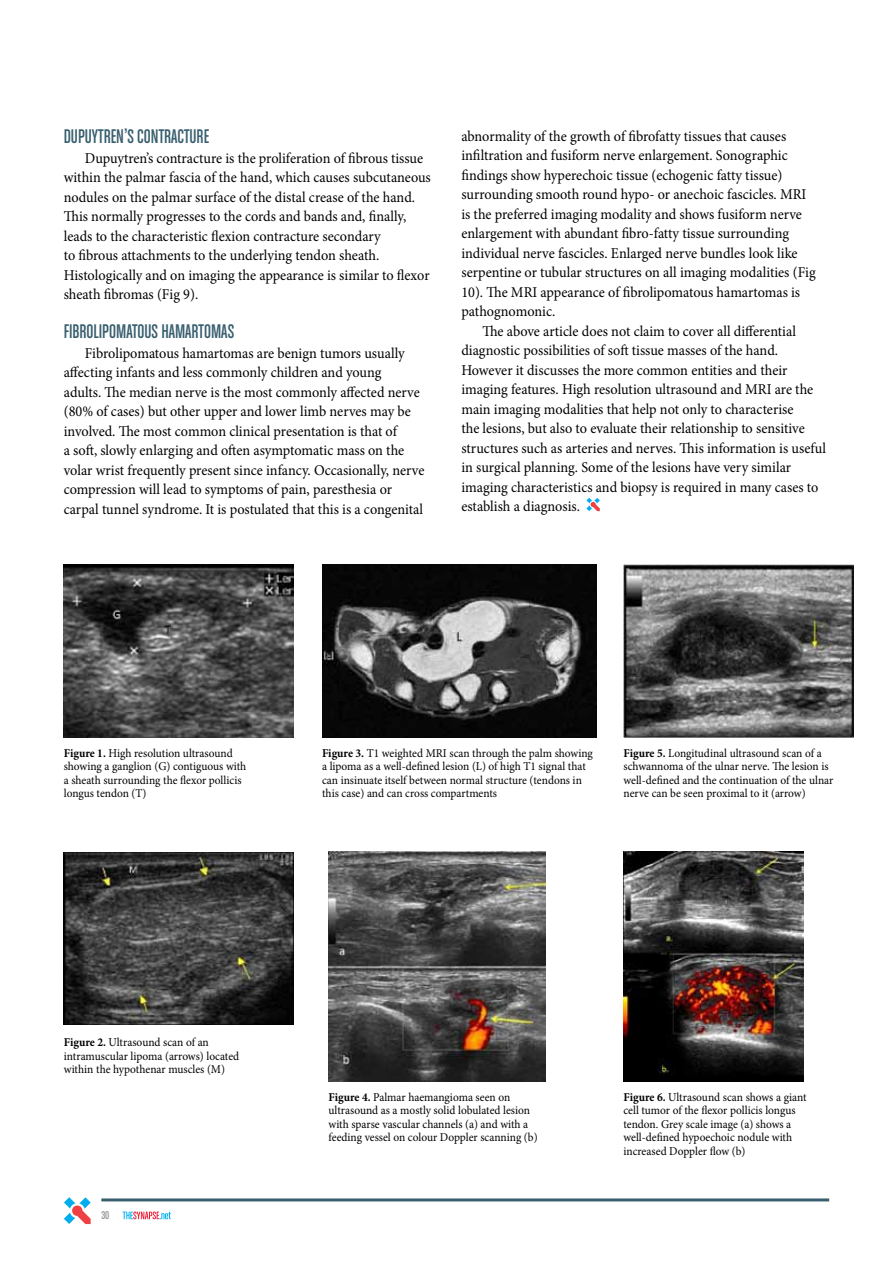
<style>
.page{position:relative;width:893px;height:1263px;background:#fff}
.page>*{position:absolute;margin:0;border:0;box-sizing:border-box;transform-origin:0 0}
.t1{font:21px "Chalet Comprime Cologne Eighty";color:#395f6f;scale:.95 1}
.t2{font:15px/19.5px "Minion Pro";letter-spacing:-.005em;color:#000;scale:.95 1}
.t3{font:12px/13.5px "Minion Pro";color:#000;scale:.95 1}
.t4{font:12px "Chalet Comprime Cologne Sixty";color:#939598}
.s1{font-weight:700}
</style>
<div class="page">
<img style="left:322px;top:565px;width:274px;height:172px">
<img style="left:64px;top:565px;width:230px;height:172px">
<img style="left:64px;top:852px;width:230px;height:172px">
<img style="left:328px;top:851px;width:217px;height:230px">
<img style="left:623px;top:565px;width:230px;height:172px">
<img style="left:623px;top:851px;width:180px;height:230px">
<svg style="left:586px;top:498px;width:14px;height:13px"></svg>
<svg style="left:123px;top:1211px;width:48px;height:8px"></svg>
<hr style="left:101px;top:1198px;width:728px;height:3px;background:#395f6f">
<svg style="left:64px;top:1197px;width:27px;height:27px"></svg>
<h1 class="t1" style="left:64px;top:125px;width:153px">DUPUYTREN’S CONTRACTURE</h1>
<p class="t2" style="left:64px;top:148px;width:388px;text-indent:21px">Dupuytren’s contracture is the proliferation of fibrous tissue within the palmar fascia of the hand, which causes subcutaneous nodules on the palmar surface of the distal crease of the hand.<br>This normally progresses to the cords and bands and, finally, leads to the characteristic flexion contracture secondary<br>to fibrous attachments to the underlying tendon sheath.<br>Histologically and on imaging the appearance is similar to flexor sheath fibromas (Fig 9).</p>
<h1 class="t1" style="left:64px;top:320px;width:181px">FIBROLIPOMATOUS HAMARTOMAS</h1>
<p class="t2" style="left:64px;top:343px;width:381px;text-indent:21px">Fibrolipomatous hamartomas are benign tumors usually affecting infants and less commonly children and young<br>adults. The median nerve is the most commonly affected nerve (80% of cases) but other upper and lower limb nerves may be involved. The most common clinical presentation is that of<br>a soft, slowly enlarging and often asymptomatic mass on the volar wrist frequently present since infancy. Occasionally, nerve compression will lead to symptoms of pain, paresthesia or carpal tunnel syndrome. It is postulated that this is a congenital</p>
<p class="t2" style="left:461px;top:126px;width:374px">abnormality of the growth of fibrofatty tissues that causes infiltration and fusiform nerve enlargement. Sonographic findings show hyperechoic tissue (echogenic fatty tissue) surrounding smooth round hypo- or anechoic fascicles. MRI is the preferred imaging modality and shows fusiform nerve enlargement with abundant fibro-fatty tissue surrounding individual nerve fascicles. Enlarged nerve bundles look like serpentine or tubular structures on all imaging modalities (Fig 10). The MRI appearance of fibrolipomatous hamartomas is pathognomonic.</p>
<p class="t2" style="left:461px;top:321px;width:385px;text-indent:21px">The above article does not claim to cover all differential diagnostic possibilities of soft tissue masses of the hand.<br>However it discusses the more common entities and their imaging features. High resolution ultrasound and MRI are the main imaging modalities that help not only to characterise<br>the lesions, but also to evaluate their relationship to sensitive structures such as arteries and nerves. This information is useful in surgical planning. Some of the lesions have very similar imaging characteristics and biopsy is required in many cases to establish a diagnosis.</p>
<p class="t3" style="left:64px;top:746px;width:194px"><span class="s1">Figure 1.</span> High resolution ultrasound showing a ganglion (G) contiguous with a sheath surrounding the flexor pollicis longus tendon (T)</p>
<p class="t3" style="left:322px;top:746px;width:287px"><span class="s1">Figure 3.</span> T1 weighted MRI scan through the palm showing a lipoma as a well-defined lesion (L) of high T1 signal that can insinuate itself between normal structure (tendons in this case) and can cross compartments</p>
<p class="t3" style="left:623px;top:746px;width:222px"><span class="s1">Figure 5.</span> Longitudinal ultrasound scan of a schwannoma of the ulnar nerve. The lesion is well-defined and the continuation of the ulnar nerve can be seen proximal to it (arrow)</p>
<p class="t3" style="left:64px;top:1036px;width:186px"><span class="s1">Figure 2.</span> Ultrasound scan of an intramuscular lipoma (arrows) located within the hypothenar muscles (M)</p>
<p class="t4" style="left:101px;top:1209px;width:10px">30</p>
<p class="t3" style="left:328px;top:1090px;width:222px"><span class="s1">Figure 4.</span> Palmar haemangioma seen on ultrasound as a mostly solid lobulated lesion with sparse vascular channels (a) and with a feeding vessel on colour Doppler scanning (b)</p>
<p class="t3" style="left:623px;top:1090px;width:194px"><span class="s1">Figure 6.</span> Ultrasound scan shows a giant cell tumor of the flexor pollicis longus tendon. Grey scale image (a) shows a well-defined hypoechoic nodule with increased Doppler flow (b)</p>
</div>
